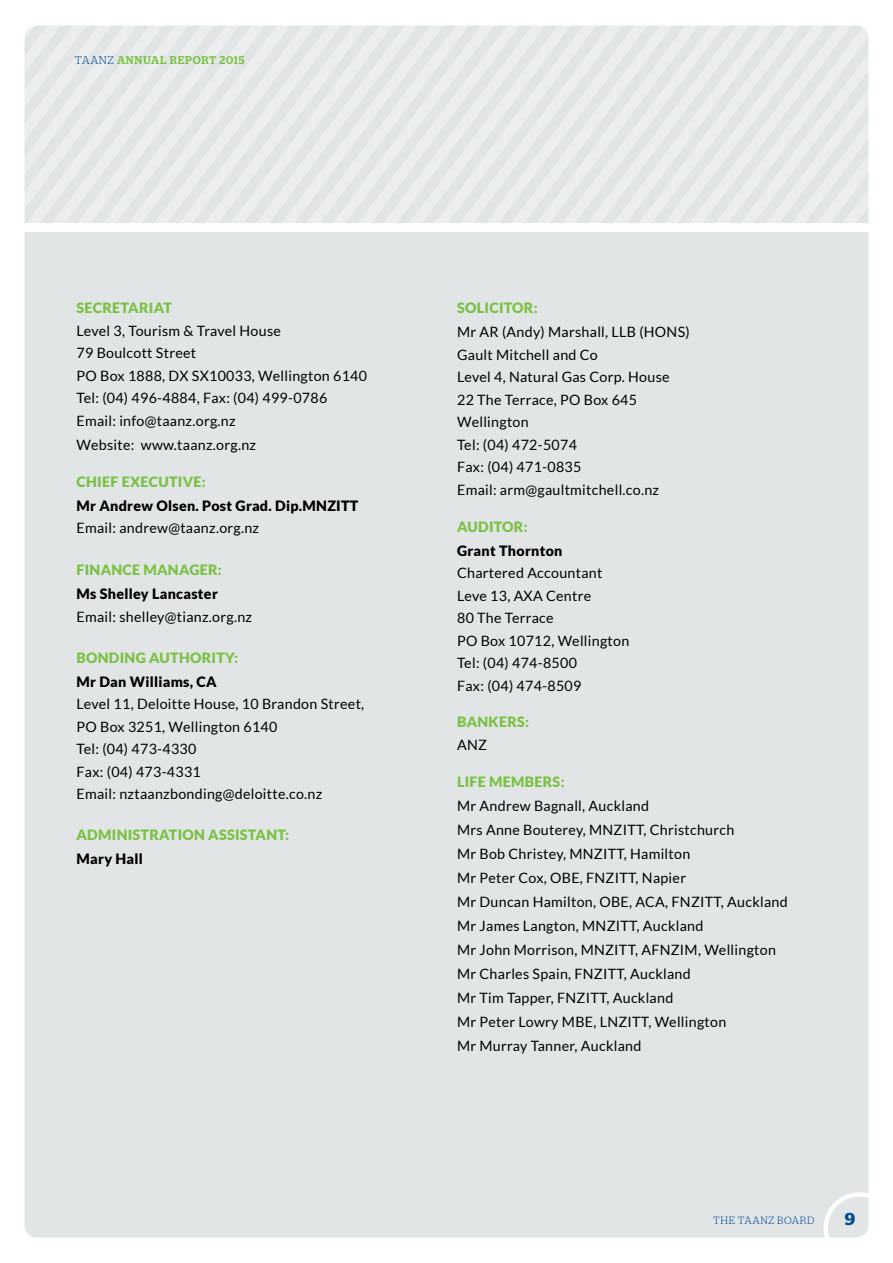
<style>
.page{position:relative;width:893px;height:1263px;background:#fff}
.page>*{position:absolute;margin:0;border:0;box-sizing:border-box;transform-origin:0 0}
.t1{font:600 17.25px "Stag";color:#004b91}
.t2{font:14.25px/22.5px "Lato";letter-spacing:.02em;color:#000}
.t3{font:900 14.25px "Lato";letter-spacing:.02em;color:#7ac143}
.t4{font:900 14.25px "Lato";letter-spacing:.02em;color:#000}
.t5{font:500 11.25px "Stag";letter-spacing:.06em;color:#7ac143}
.t6{font:300 10.5px "Stag";letter-spacing:.06em;color:#004b91}
.s1{font-weight:300;color:#004b91}
</style>
<div class="page">
<div style="left:24px;top:26px;width:844px;height:1211px;background:#e2e5e6;border-radius:13px"></div>
<svg style="left:24px;top:25px;width:845px;height:198px"></svg>
<div style="left:0;top:226px;width:893px;height:6px;background:#fff"></div>
<svg style="left:824px;top:1192px;width:45px;height:46px"></svg>
<div style="left:0;top:223px;width:893px;height:6px;background:#fff"></div>
<p class="t5" style="left:75px;top:53px;width:171px"><span class="s1">TAANZ</span> ANNUAL REPORT 2015</p>
<p class="t3" style="left:77px;top:300px;width:97px">SECRETARIAT</p>
<p class="t2" style="left:77px;top:319px;width:292px">Level 3, Tourism &amp; Travel House<br>79 Boulcott Street<br>PO Box 1888, DX SX10033, Wellington 6140<br>Tel: (04) 496-4884, Fax: (04) 499-0786<br>Email: info@taanz.org.nz</p>
<p class="t2" style="left:77px;top:433px;width:181px">Website: www.taanz.org.nz</p>
<p class="t3" style="left:77px;top:473px;width:131px">CHIEF EXECUTIVE:</p>
<p class="t4" style="left:77px;top:497px;width:283px">Mr Andrew Olsen. Post Grad. Dip.MNZITT</p>
<p class="t2" style="left:77px;top:517px;width:184px">Email: andrew@taanz.org.nz</p>
<p class="t3" style="left:77px;top:562px;width:147px">FINANCE MANAGER:</p>
<p class="t4" style="left:77px;top:586px;width:143px">Ms Shelley Lancaster</p>
<p class="t2" style="left:77px;top:605px;width:177px">Email: shelley@tianz.org.nz</p>
<p class="t3" style="left:77px;top:649px;width:163px">BONDING AUTHORITY:</p>
<p class="t4" style="left:77px;top:673px;width:142px">Mr Dan Williams, CA</p>
<p class="t2" style="left:77px;top:693px;width:289px">Level 11, Deloitte House, 10 Brandon Street,<br>PO Box 3251, Wellington 6140<br>Tel: (04) 473-4330<br>Fax: (04) 473-4331<br>Email: nztaanzbonding@deloitte.co.nz</p>
<p class="t3" style="left:77px;top:827px;width:214px">ADMINISTRATION ASSISTANT:</p>
<p class="t4" style="left:77px;top:851px;width:68px">Mary Hall</p>
<p class="t3" style="left:457px;top:300px;width:82px">SOLICITOR:</p>
<p class="t2" style="left:457px;top:321px;width:234px">Mr AR (Andy) Marshall, LLB (HONS)<br>Gault Mitchell and Co<br>Level 4, Natural Gas Corp. House<br>22 The Terrace, PO Box 645<br>Wellington<br>Tel: (04) 472-5074<br>Fax: (04) 471-0835<br>Email: arm@gaultmitchell.co.nz</p>
<p class="t3" style="left:457px;top:518px;width:72px">AUDITOR:</p>
<p class="t4" style="left:457px;top:542px;width:107px">Grant Thornton</p>
<p class="t2" style="left:457px;top:562px;width:174px">Chartered Accountant<br>Leve 13, AXA Centre<br>80 The Terrace<br>PO Box 10712, Wellington<br>Tel: (04) 474-8500<br>Fax: (04) 474-8509</p>
<p class="t3" style="left:457px;top:714px;width:73px">BANKERS:</p>
<p class="t2" style="left:457px;top:733px;width:31px">ANZ</p>
<p class="t3" style="left:457px;top:773px;width:109px">LIFE MEMBERS:</p>
<p class="t2" style="left:457px;top:793px;width:332px;line-height:24px">Mr Andrew Bagnall, Auckland<br>Mrs Anne Bouterey, MNZITT, Christchurch<br>Mr Bob Christey, MNZITT, Hamilton<br>Mr Peter Cox, OBE, FNZITT, Napier<br>Mr Duncan Hamilton, OBE, ACA, FNZITT, Auckland Mr James Langton, MNZITT, Auckland<br>Mr John Morrison, MNZITT, AFNZIM, Wellington Mr Charles Spain, FNZITT, Auckland<br>Mr Tim Tapper, FNZITT, Auckland<br>Mr Peter Lowry MBE, LNZITT, Wellington<br>Mr Murray Tanner, Auckland</p>
<p class="t6" style="left:713px;top:1214px;width:103px">THE TAANZ BOARD</p>
<p class="t1" style="left:845px;top:1208px;width:12px">9</p>
</div>
